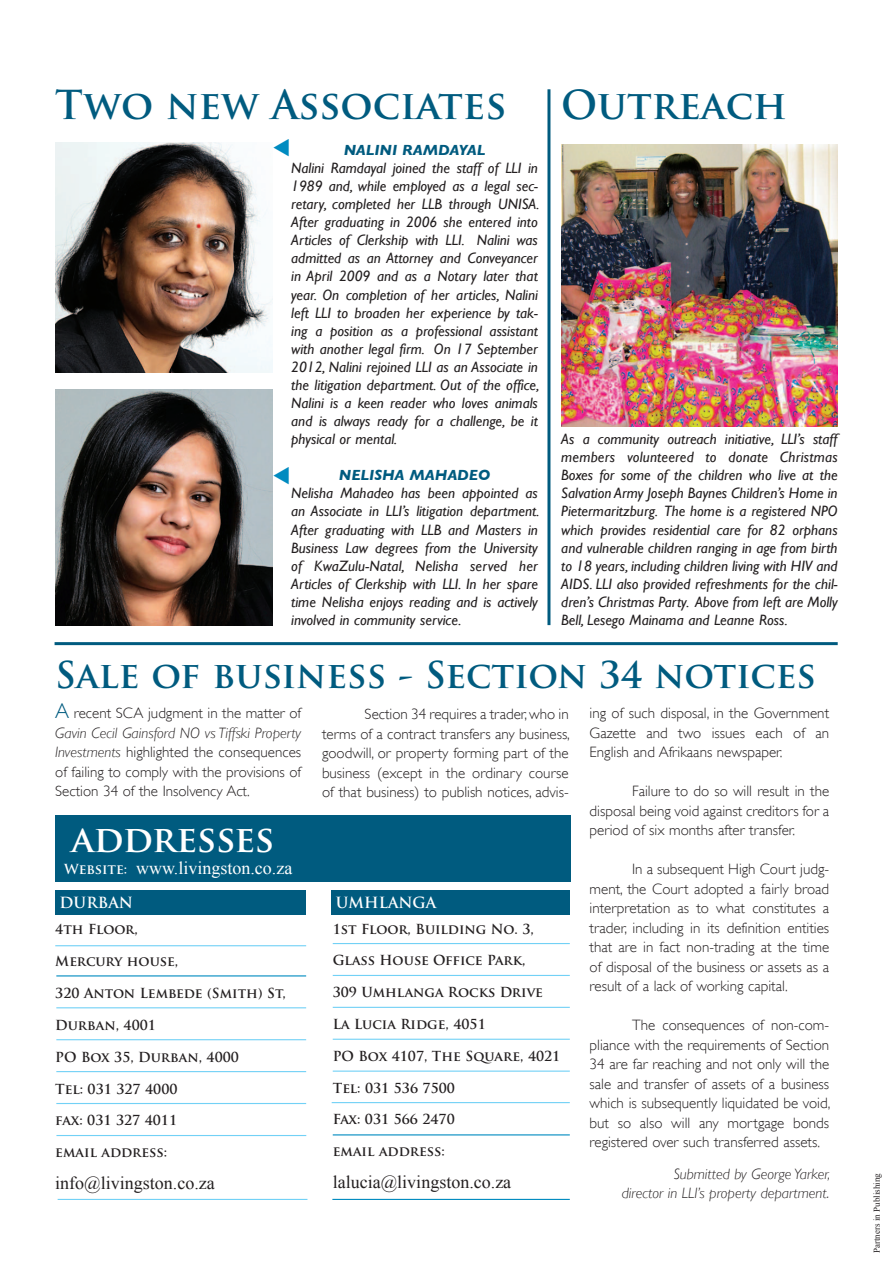
<style>
.page{position:relative;width:893px;height:1263px;background:#fff}
.page>*{position:absolute;margin:0;border:0;box-sizing:border-box;transform-origin:0 0}
.t1{font:700 39px "Trajan Pro";color:#005b7f}
.t2{font:700 36px "Trajan Pro";color:#005b7f}
.t3{font:700 36px "Trajan Pro";letter-spacing:-.01em;color:#fff}
.t4{font:18px "Times New Roman";color:#231f20}
.t5{font:18px "Times New Roman";color:#fff}
.t6{font:italic 15px/18px "Gill Sans";color:#231f20;text-align:justify}
.t7{font:300 15px/19.5px "Gill Sans";color:#231f20;text-align:justify}
.t8{font:italic 300 15px/19.5px "Gill Sans";color:#231f20;text-align:right}
.t9{font:italic 700 15px "Gill Sans";color:#005b7f}
.t10{font:700 15px "Trajan Pro";color:#fff}
.t11{font:700 13.5px "Trajan Pro";color:#231f20}
.t12{font:9px "Times New Roman";color:#231f20}
.s1{font-size:21px;color:#005b7f}
.s2{font-style:italic}
.s3{font-family:"Trajan Pro";font-weight:700;font-size:13.5px}
</style>
<div class="page">
<hr style="left:56px;top:975px;width:250px;height:1px;background:#008bc0">
<hr style="left:56px;top:1007px;width:250px;height:1px;background:#72d1f6">
<hr style="left:56px;top:1039px;width:250px;height:1px;background:#72d1f6">
<hr style="left:56px;top:1071px;width:250px;height:1px;background:#72d1f6">
<hr style="left:56px;top:1103px;width:250px;height:1px;background:#72d1f6">
<hr style="left:55px;top:945px;width:251px;height:1px;background:#72d1f6">
<div style="left:55px;top:890px;width:251px;height:24px;background:#005b7f"></div>
<hr style="left:333px;top:943px;width:237px;height:1px;background:#72d1f6">
<hr style="left:333px;top:975px;width:237px;height:1px;background:#72d1f6">
<hr style="left:333px;top:1007px;width:237px;height:1px;background:#72d1f6">
<hr style="left:333px;top:1039px;width:237px;height:1px;background:#72d1f6">
<hr style="left:333px;top:1070px;width:237px;height:2px;background:#72d1f6">
<hr style="left:333px;top:1134px;width:237px;height:1px;background:#008bc0">
<hr style="left:332px;top:1199px;width:238px;height:1px;background:#008bc0">
<div style="left:332px;top:890px;width:238px;height:24px;background:#005b7f"></div>
<hr style="left:332px;top:1102px;width:238px;height:1px;background:#72d1f6">
<div style="left:55px;top:816px;width:516px;height:66px;background:#005b7f"></div>
<hr style="left:56px;top:1135px;width:250px;height:1px;background:#72d1f6">
<hr style="left:58px;top:1199px;width:249px;height:1px;background:#72d1f6">
<img style="left:55px;top:142px;width:217px;height:230px">
<img style="left:55px;top:389px;width:217px;height:236px">
<img style="left:561px;top:145px;width:277px;height:281px">
<hr style="left:55px;top:642px;width:783px;height:3px;background:#005b7f">
<hr style="left:547px;top:89px;width:3px;height:536px;background:#005b7f">
<h1 class="t1" style="left:55px;top:80px;width:453px">Two new Associates</h1>
<h1 class="t1" style="left:561px;top:80px;width:227px">Outreach</h1>
<p class="t9" style="left:344px;top:141px;width:143px">NALINI RAMDAYAL</p>
<p class="t6" style="left:291px;top:159px;width:250px">Nalini Ramdayal joined the staff of LLI in 1989 and, while employed as a legal sec&shy;retary, completed her LLB through UNISA.<br>After graduating in 2006 she entered into Articles of Clerkship with LLI. Nalini was admitted as an Attorney and Conveyancer in April 2009 and as a Notary later that year. On completion of her articles, Nalini left LLI to broaden her experience by tak&shy;ing a position as a professional assistant with another legal firm. On 17 September 2012, Nalini rejoined LLI as an Associate in the litigation department. Out of the office, Nalini is a keen reader who loves animals and is always ready for a challenge, be it physical or mental.</p>
<p class="t9" style="left:339px;top:466px;width:153px">NELISHA MAHADEO</p>
<p class="t6" style="left:291px;top:484px;width:250px">Nelisha Mahadeo has been appointed as an Associate in LLI’s litigation department.<br>After graduating with LLB and Masters in Business Law degrees from the University of KwaZulu-Natal, Nelisha served her Articles of Clerkship with LLI. In her spare time Nelisha enjoys reading and is actively involved in community service.</p>
<p class="t6" style="left:561px;top:430px;width:278px">As a community outreach initiative, LLI’s staff members volunteered to donate Christmas Boxes for some of the children who live at the Salvation Army Joseph Baynes Children’s Home in Pietermaritzburg. The home is a registered NPO which provides residential care for 82 orphans and vulnerable children ranging in age from birth to 18 years, including children living with HIV and AIDS. LLI also provided refreshments for the chil&shy;dren’s Christmas Party. Above from left are Molly Bell, Lesego Mainama and Leanne Ross.</p>
<h2 class="t2" style="left:55px;top:653px;width:762px">Sale of business - Section 34 notices</h2>
<p class="t7" style="left:55px;top:703px;width:247px"><span class="s1">A</span> recent SCA judgment in the matter of <span class="s2">Gavin Cecil Gainsford NO vs Tiffski Property Investments</span> highlighted the consequences of failing to comply with the provisions of Section 34 of the Insolvency Act.</p>
<h2 class="t3" style="left:71px;top:816px;width:204px">addresses</h2>
<p class="t5" style="left:64px;top:856px;width:230px"><span class="s3">Website:</span> www.livingston.co.za</p>
<p class="t10" style="left:60px;top:893px;width:75px">DURBAN</p>
<p class="t11" style="left:55px;top:921px;width:84px">4th Floor,</p>
<p class="t11" style="left:55px;top:953px;width:124px">Mercury house,</p>
<p class="t11" style="left:55px;top:985px;width:232px">320 Anton Lembede (Smith) St,</p>
<p class="t11" style="left:55px;top:1016px;width:102px">Durban, 4001</p>
<p class="t11" style="left:55px;top:1048px;width:185px">PO Box 35, Durban, 4000</p>
<p class="t11" style="left:55px;top:1080px;width:124px">Tel: 031 327 4000</p>
<p class="t11" style="left:55px;top:1112px;width:123px">fax: 031 327 4011</p>
<p class="t11" style="left:55px;top:1144px;width:113px">email address:</p>
<p class="t4" style="left:55px;top:1171px;width:161px">info@livingston.co.za</p>
<p class="t7" style="left:322px;top:705px;width:249px;text-indent:43px">Section 34 requires a trader, who in terms of a contract transfers any business, goodwill, or property forming part of the business (except in the ordinary course of that business) to publish notices, advis-</p>
<p class="t7" style="left:590px;top:703px;width:241px">ing of such disposal, in the Government Gazette and two issues each of an English and Afrikaans newspaper.</p>
<p class="t7" style="left:590px;top:781px;width:241px;text-indent:43px">Failure to do so will result in the disposal being void against creditors for a period of six months after transfer.</p>
<p class="t7" style="left:590px;top:859px;width:241px;text-indent:43px">In a subsequent High Court judg&shy;ment, the Court adopted a fairly broad interpretation as to what constitutes a trader, including in its definition entities that are in fact non-trading at the time of disposal of the business or assets as a result of a lack of working capital.</p>
<p class="t7" style="left:590px;top:1015px;width:242px;text-indent:43px">The consequences of non-com&shy;pliance with the requirements of Section 34 are far reaching and not only will the sale and transfer of assets of a business which is subsequently liquidated be void, but so also will any mortgage bonds registered over such transferred assets.</p>
<p class="t8" style="left:622px;top:1164px;width:210px">Submitted by George Yarker,<br>director in LLI’s property department.</p>
<p class="t10" style="left:336px;top:893px;width:102px">UMHLANGA</p>
<p class="t11" style="left:333px;top:920px;width:203px">1st Floor, Building No. 3,</p>
<p class="t11" style="left:333px;top:952px;width:194px">Glass House Office Park,</p>
<p class="t11" style="left:333px;top:984px;width:212px">309 Umhlanga Rocks Drive</p>
<p class="t11" style="left:333px;top:1016px;width:155px">La Lucia Ridge, 4051</p>
<p class="t11" style="left:333px;top:1047px;width:229px">PO Box 4107, The Square, 4021</p>
<p class="t11" style="left:333px;top:1079px;width:124px">Tel: 031 536 7500</p>
<p class="t11" style="left:333px;top:1111px;width:124px">Fax: 031 566 2470</p>
<p class="t11" style="left:333px;top:1143px;width:113px">email address:</p>
<p class="t4" style="left:333px;top:1170px;width:180px">lalucia@livingston.co.za</p>
<p class="t12" style="left:871px;top:1253px;width:81px;rotate:-90deg">Partners in Publishing</p>
</div>
